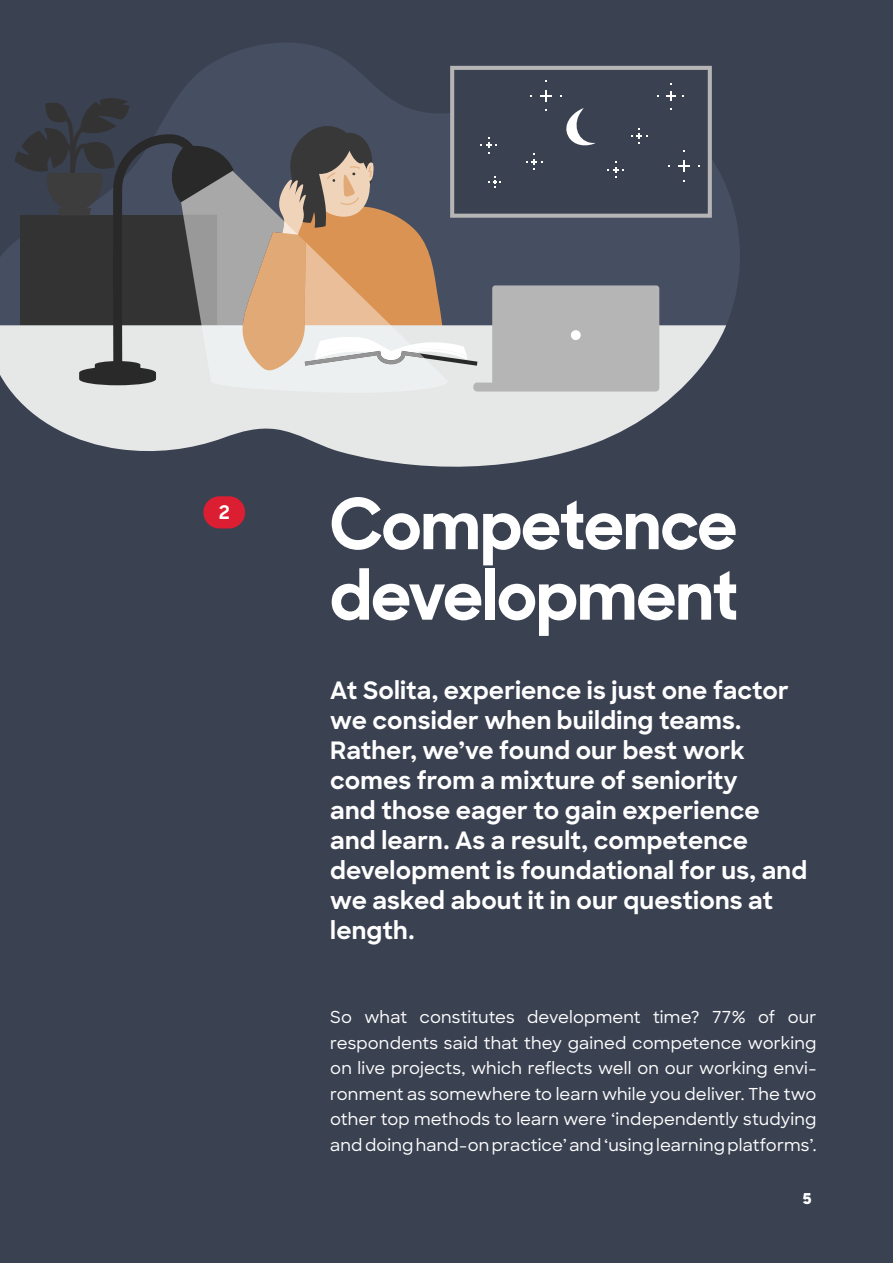
<style>
.page{position:relative;width:893px;height:1263px;background:#3a4151}
.page>*{position:absolute;margin:0;border:0;box-sizing:border-box;transform-origin:0 0}
.t1{font:700 70.5px/70.5px "Sharp Sans Display No 1";color:#fff}
.t2{font:700 24px/30px "Sharp Sans";letter-spacing:.005em;color:#fff}
.t3{font:700 18.75px "Sharp Sans";color:#fff}
.t4{font:500 16.5px/25.5px "Sharp Sans";letter-spacing:.01em;color:#fff;text-align:justify}
.t5{font:800 15px "Sharp Sans";color:#fff}
</style>
<div class="page">
<svg style="left:0;top:43px;width:740px;height:282px"></svg>
<svg style="left:0;top:325px;width:726px;height:142px;fill:#e6e8e8"></svg>
<svg style="left:15px;top:66px;width:697px;height:346px"></svg>
<div style="left:203px;top:496px;width:42px;height:32px;background:#dc1e32;border-radius:16px"></div>
<p class="t3" style="left:219px;top:499px;width:13px">2</p>
<h1 class="t1" style="left:330px;top:482px;width:409px">Competence development</h1>
<p class="t2" style="left:330px;top:675px;width:478px">At Solita, experience is just one factor we consider when building teams.<br>Rather, we’ve found our best work comes from a mixture of seniority<br>and those eager to gain experience and learn. As a result, competence development is foundational for us, and we asked about it in our questions at length.</p>
<p class="t4" style="left:330px;top:1004px;width:488px">So what constitutes development time? 77% of our respondents said that they gained competence working on live projects, which reflects well on our working envi&shy;ronment as somewhere to learn while you deliver. The two other top methods to learn were ‘independently studying and doing hand-on practice’ and ‘using learning platforms’.</p>
<p class="t5" style="left:803px;top:1187px;width:10px">5</p>
</div>
